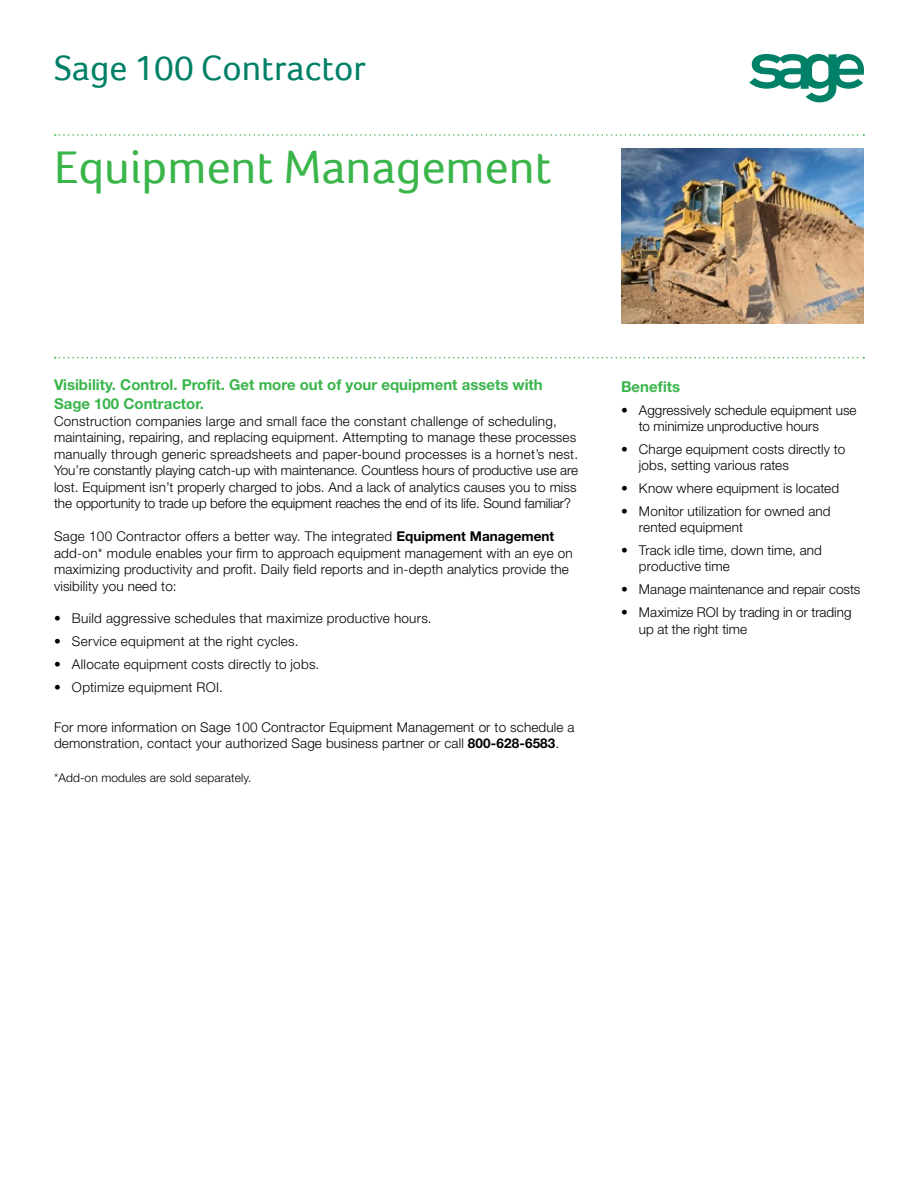
<style>
.page{position:relative;width:918px;height:1188px;background:#fff}
.page>*{position:absolute;margin:0;border:0;box-sizing:border-box;transform-origin:0 0}
.t1{font:48px "Foco";color:#39b54a}
.t2{font:36px "Foco";color:#008066}
.t3{font:700 15px/19.5px "Helvetica Neue";color:#39b54a}
.t4{font:300 13.5px/16.5px "Helvetica Neue";letter-spacing:.01em;color:#000}
.t5{font:300 12px "Helvetica Neue";letter-spacing:.01em;color:#000}
.s1{font-weight:700}
</style>
<div class="page">
<svg style="left:55px;top:134px;width:809px;height:2px"></svg>
<svg style="left:55px;top:357px;width:809px;height:1px"></svg>
<img style="left:621px;top:148px;width:243px;height:176px">
<svg style="left:749px;top:54px;width:115px;height:48px"></svg>
<h2 class="t2" style="left:54px;top:47px;width:314px">Sage 100 Contractor</h2>
<h1 class="t1" style="left:54px;top:139px;width:499px">Equipment Management</h1>
<p class="t3" style="left:54px;top:374px;width:490px">Visibility. Control. Profit. Get more out of your equipment assets with<br>Sage 100 Contractor.</p>
<p class="t4" style="left:54px;top:412px;width:526px">Construction companies large and small face the constant challenge of scheduling, maintaining, repairing, and replacing equipment. Attempting to manage these processes manually through generic spreadsheets and paper-bound processes is a hornet’s nest.<br>You’re constantly playing catch-up with maintenance. Countless hours of productive use are lost. Equipment isn’t properly charged to jobs. And a lack of analytics causes you to miss the opportunity to trade up before the equipment reaches the end of its life. Sound familiar?</p>
<p class="t4" style="left:54px;top:528px;width:520px">Sage 100 Contractor offers a better way. The integrated <span class="s1">Equipment Management </span>add-on* module enables your firm to approach equipment management with an eye on maximizing productivity and profit. Daily field reports and in-depth analytics provide the visibility you need to:</p>
<p class="t4" style="left:54px;top:610px;width:379px">• Build aggressive schedules that maximize productive hours.</p>
<p class="t4" style="left:54px;top:633px;width:246px">• Service equipment at the right cycles.</p>
<p class="t4" style="left:54px;top:656px;width:267px">• Allocate equipment costs directly to jobs.</p>
<p class="t4" style="left:54px;top:679px;width:170px">• Optimize equipment ROI.</p>
<p class="t4" style="left:54px;top:719px;width:522px">For more information on Sage 100 Contractor Equipment Management or to schedule a demonstration, contact your authorized Sage business partner or call <span class="s1">800-628-6583</span>.</p>
<p class="t5" style="left:54px;top:770px;width:199px">*Add-on modules are sold separately.</p>
<p class="t3" style="left:621px;top:376px;width:61px">Benefits</p>
<p class="t4" style="left:639px;top:402px;width:219px;text-indent:-18px">• Aggressively schedule equipment use to minimize unproductive hours</p>
<p class="t4" style="left:639px;top:441px;width:208px;text-indent:-18px">• Charge equipment costs directly to jobs, setting various rates</p>
<p class="t4" style="left:621px;top:480px;width:220px">• Know where equipment is located</p>
<p class="t4" style="left:639px;top:503px;width:193px;text-indent:-18px">• Monitor utilization for owned and rented equipment</p>
<p class="t4" style="left:639px;top:542px;width:185px;text-indent:-18px">• Track idle time, down time, and productive time</p>
<p class="t4" style="left:621px;top:581px;width:241px">• Manage maintenance and repair costs</p>
<p class="t4" style="left:639px;top:604px;width:214px;text-indent:-18px">• Maximize ROI by trading in or trading up at the right time</p>
</div>
